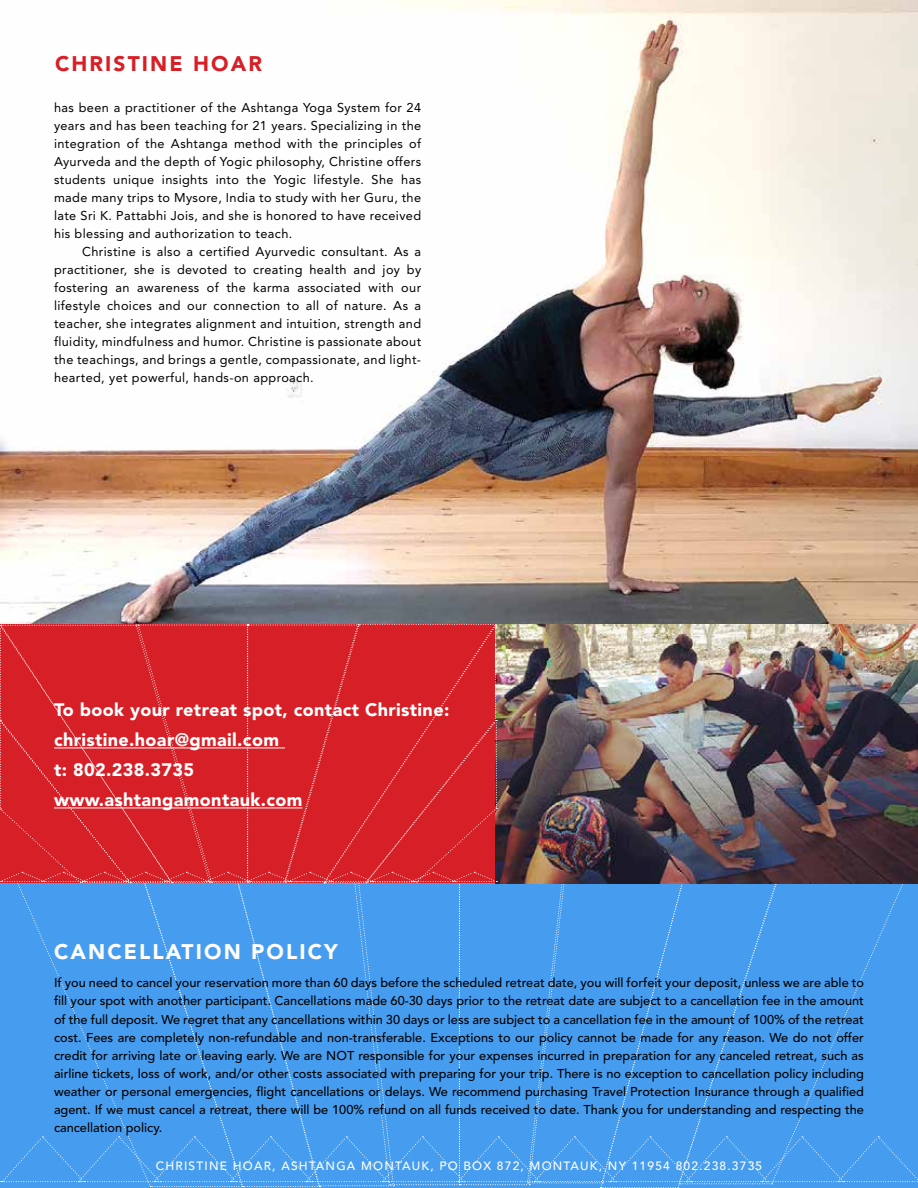
<style>
.page{position:relative;width:918px;height:1188px;background:#fff}
.page>*{position:absolute;margin:0;border:0;box-sizing:border-box;transform-origin:0 0}
.t1{font:900 21px "Avenir";letter-spacing:.1em;color:#fff}
.t2{font:900 21px "Avenir";color:#d61f26}
.t3{font:900 18px/30px "Avenir";letter-spacing:.02em;color:#fff}
.t4{font:500 12.75px/18px "Avenir";color:#000;text-align:justify}
.t5{font:12.75px/18px "Avenir";letter-spacing:.03em;color:#000;text-align:justify}
.t6{font:500 12px "Avenir";letter-spacing:.1em;color:#fff}
</style>
<div class="page">
<img style="left:0;top:0;width:918px;height:1188px">
<h1 class="t2" style="left:55px;top:51px;width:15px">CHRI</h1>
<h1 class="t2" style="left:114px;top:51px;width:142px">STI NE HOAR</h1>
<p class="t5" style="left:54px;top:98px;width:369px">has been a practitioner of the Ashtanga Yoga System for 24 years and has been teaching for 21 years. Specializing in the integration of the Ashtanga method with the principles of Ayurveda and the depth of Yogic philosophy, Christine offers students unique insights into the Yogic lifestyle. She has made many trips to Mysore, India to study with her Guru, the late Sri K. Pattabhi Jois, and she is honored to have received his blessing and authorization to teach.</p>
<p class="t5" style="left:54px;top:242px;width:369px;text-indent:28px">Christine is also a certified Ayurvedic consultant. As a practitioner, she is devoted to creating health and joy by fostering an awareness of the karma associated with our lifestyle choices and our connection to all of nature. As a teacher, she integrates alignment and intuition, strength and fluidity, mindfulness and humor. Christine is passionate about the teachings, and brings a gentle, compassionate, and light&shy;hearted, yet powerful, hands-on approach.</p>
<h2 class="t3" style="left:54px;top:695px;width:397px">To book your retreat spot, contact Christine: christine.hoar@gmail.com<br>t: 802.238.3735<br>www.ashtangamontauk.com</h2>
<h1 class="t1" style="left:54px;top:939px;width:18px">Can</h1>
<h1 class="t1" style="left:107px;top:939px;width:230px">cellation Policy</h1>
<p class="t4" style="left:54px;top:974px;width:812px">If you need to cancel your reservation more than 60 days before the scheduled retreat date, you will forfeit your deposit, unless we are able to fill your spot with another participant. Cancellations made 60-30 days prior to the retreat date are subject to a cancellation fee in the amount of the full deposit. We regret that any cancellations within 30 days or less are subject to a cancellation fee in the amount of 100% of the retreat cost. Fees are completely non-refundable and non-transferable. Exceptions to our policy cannot be made for any reason. We do not offer credit for arriving late or leaving early. We are NOT</p>
<p class="t4" style="left:54px;top:1046px;width:812px;text-indent:304px">responsible for your expenses incurred in preparation for any canceled retreat, such as airline tickets, loss of work, and/or other costs associated with preparing for your trip. There is no exception to cancellation policy including weather or personal emergencies, flight cancellations or delays. We recommend purchasing Travel Protection I nsurance through a qualified agent. If we must cancel a retreat, there will be 100% refund on all funds received to date. Thank you for understanding and respecting the cancellation policy.</p>
<p class="t6" style="left:156px;top:1159px;width:608px">christine hoar, ashtanga montauk, po box 872, montauk, ny 11954 802.238.3735</p>
</div>
